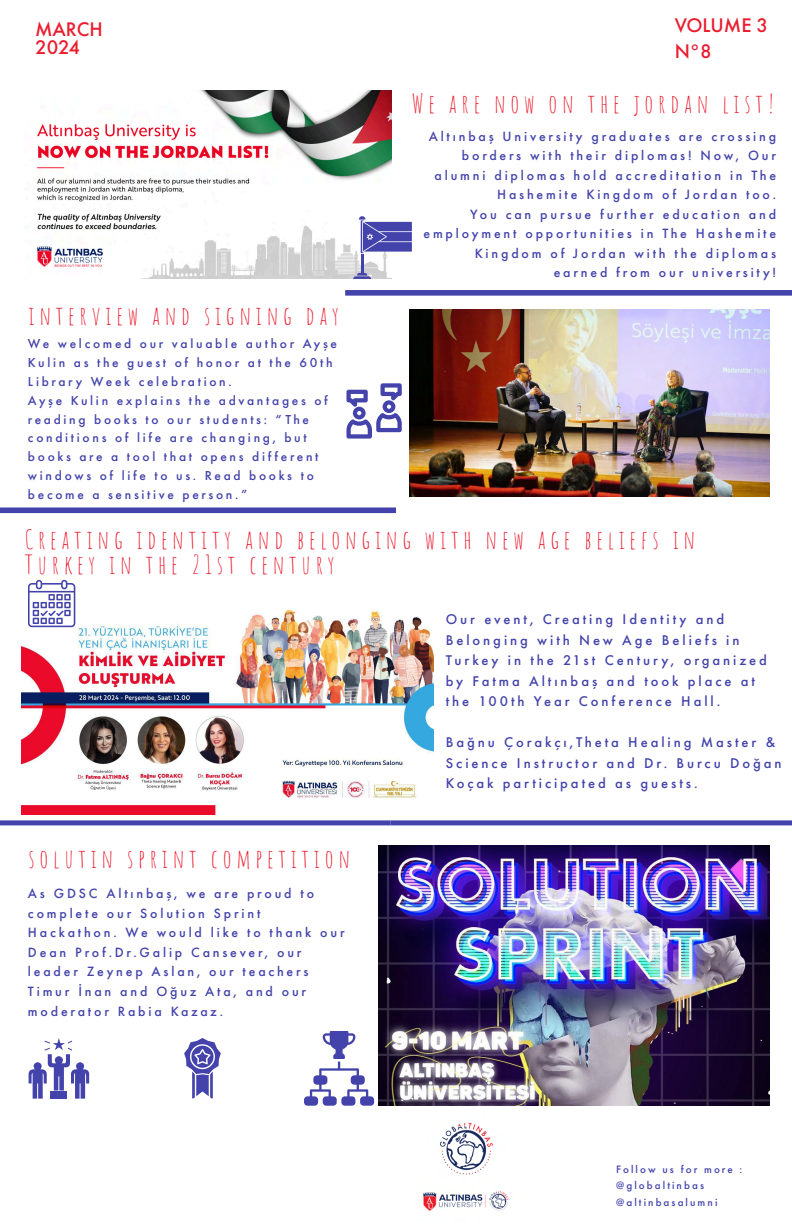
<style>
.page{position:relative;width:792px;height:1224px;background:#fff}
.page>*{position:absolute;margin:0;border:0;box-sizing:border-box;transform-origin:0 0}
.t1{font:25.5px/25px "Amatic SC";letter-spacing:.185em;color:#eb1c2e}
.t2{font:500 20.5px/17.7px "Futura PT";color:#eb1c2e}
.t3{font:500 20.4px/26.2px "Futura PT";color:#eb1c2e}
.t4{font:500 14.6px/20.5px "Futura PT";letter-spacing:.2em;color:#4343ab}
.t5{font:500 14px/19.5px "Futura PT";letter-spacing:.2em;color:#4343ab}
.t6{font:500 13.5px/18.9px "Futura PT";letter-spacing:.2em;color:#4343ab}
.t7{font:500 11.1px/16.2px "Futura PT";letter-spacing:.185em;color:#4343ab}
</style>
<div class="page">
<div style="left:390px;top:820px;width:402px;height:5px;background:#4343ab"></div>
<div style="left:0;top:820px;width:390px;height:5px;background:#4343ab"></div>
<div style="left:345px;top:290px;width:447px;height:6px;background:#4343ab"></div>
<div style="left:0;top:507px;width:396px;height:6px;background:#4343ab"></div>
<img style="left:423px;top:1123px;width:86px;height:88px">
<img style="left:378px;top:846px;width:391px;height:260px">
<img style="left:410px;top:310px;width:359px;height:187px">
<img style="left:37px;top:91px;width:354px;height:188px">
<img style="left:22px;top:609px;width:411px;height:206px">
<svg style="left:353px;top:216px;width:59px;height:63px"></svg>
<svg style="left:28px;top:580px;width:47px;height:47px"></svg>
<svg style="left:304px;top:1031px;width:70px;height:75px"></svg>
<svg style="left:184px;top:1038px;width:37px;height:61px"></svg>
<svg style="left:29px;top:1038px;width:60px;height:61px"></svg>
<svg style="left:346px;top:383px;width:56px;height:56px"></svg>
<h2 class="t2" style="left:35px;top:21px;width:69px">MARCH<br>2024</h2>
<h3 class="t3" style="left:674px;top:12px;width:95px">VOLUME 3<br>N°8</h3>
<h1 class="t1" style="left:412px;top:90px;width:364px">We are now on the jordan lıst!</h1>
<h1 class="t1" style="left:29px;top:302px;width:312px">interview and signing day</h1>
<p class="t6" style="left:28px;top:334px;width:310px">We welcomed our valuable author Ayşe Kulin as the guest of honor at the 60th Library Week celebration.<br>Ayşe Kulin explains the advantages of reading books to our students: “The conditions of life are changing, but books are a tool that opens different windows of life to us. Read books to become a sensitive person.”</p>
<p class="t5" style="left:423px;top:126px;width:354px;text-align:right">Altınbaş University graduates are crossing borders with their diplomas! Now, Our alumni diplomas hold accreditation in The Hashemite Kingdom of Jordan too.<br>You can pursue further education and employment opportunities in The Hashemite Kingdom of Jordan with the diplomas earned from our university!</p>
<h1 class="t1" style="left:25px;top:525px;width:672px">Creating identity and belonging with new age beliefs in<br>Turkey in the 21st century</h1>
<h1 class="t1" style="left:29px;top:845px;width:323px">solutın sprınt competıtıon</h1>
<p class="t5" style="left:28px;top:884px;width:318px">As GDSC Altınbaş, we are proud to complete our Solution Sprint<br>Hackathon. We would like to thank our<br>Dean Prof.Dr.Galip Cansever, our leader Zeynep Aslan, our teachers<br>Timur İnan and Oğuz Ata, and our moderator Rabia Kazaz.</p>
<p class="t4" style="left:445px;top:609px;width:322px">Our event, Creating Identity and Belonging with New Age Beliefs in Turkey in the 21st Century, organized by Fatma Altınbaş and took place at the 100th Year Conference Hall.</p>
<p class="t4" style="left:445px;top:732px;width:337px">Bağnu Çorakçı,Theta Healing Master &amp;<br>Science Instructor and Dr. Burcu Doğan<br>Koçak participated as guests.</p>
<p class="t7" style="left:616px;top:1161px;width:127px">Follow us for more : @globaltinbas @altinbasalumni</p>
</div>
